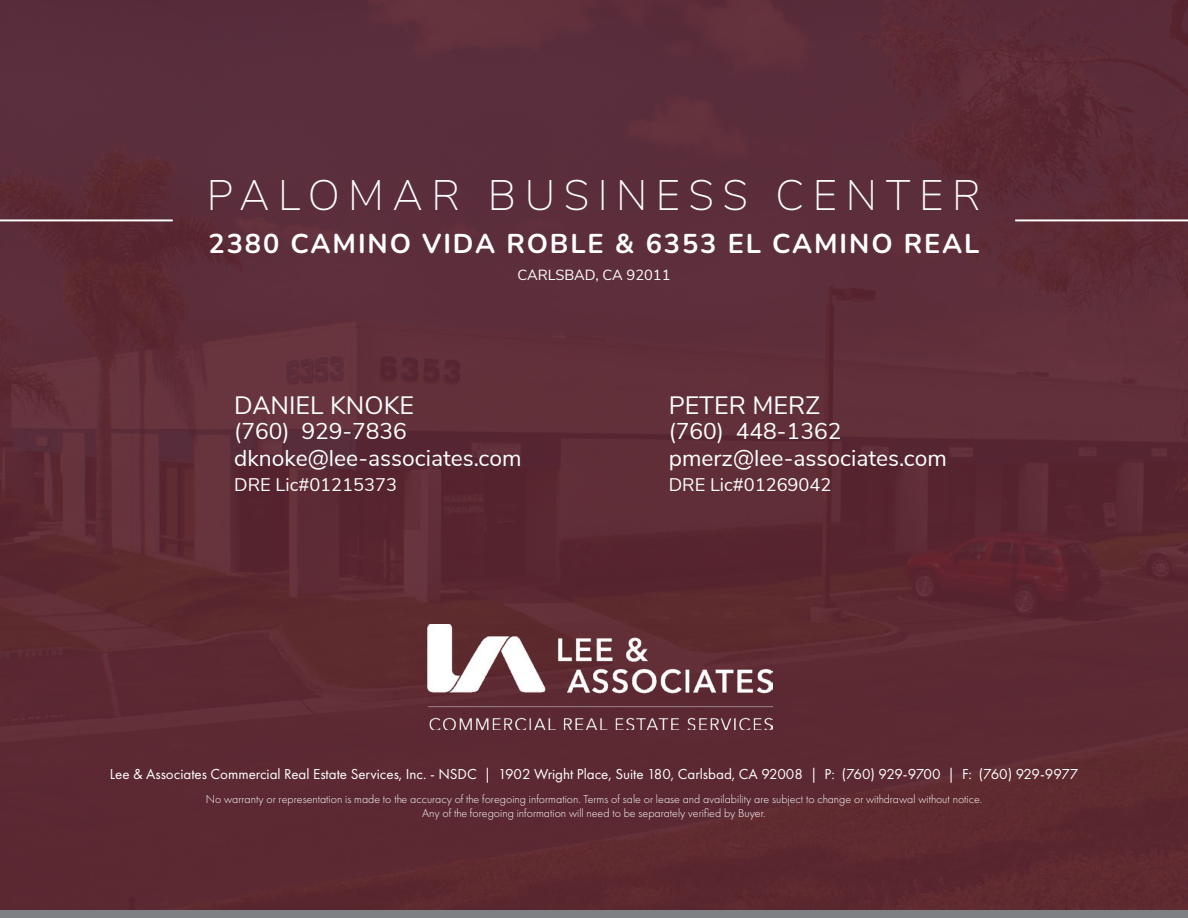
<style>
.page{position:relative;width:1188px;height:918px;background:#5c2c37}
.page>*{position:absolute;margin:0;border:0;box-sizing:border-box;transform-origin:0 0}
.t1{font:200 42.6px "Nunito Sans";letter-spacing:.2em;color:#fff}
.t2{font:700 27.15px "Nunito";letter-spacing:.07em;color:#fff}
.t3{font:25.05px "Nunito Sans";color:#fff}
.t4{font:22.8px/27.5px "Nunito Sans";color:#fff}
.t5{font:18.3px "Nunito Sans";color:#fff}
.t6{font:15px "Futura PT";color:#fff}
.t7{font:14.7px "Nunito Sans";color:#fff}
.t8{font:300 12px/14.4px "Futura PT";color:#fff;text-align:center}
</style>
<div class="page">
<img style="left:427px;top:624px;width:346px;height:105px">
<hr style="left:1015px;top:219px;width:173px;height:2px;background:#fff">
<hr style="left:0;top:219px;width:173px;height:2px;background:#fff">
<div style="left:0;top:910px;width:1188px;height:8px;background:#7e8083"></div>
<h1 class="t1" style="left:207px;top:164px;width:776px">PALOMAR BUSINESS CENTER</h1>
<h2 class="t2" style="left:209px;top:224px;width:772px">2380 CAMINO VIDA ROBLE &amp; 6353 EL CAMINO REAL</h2>
<p class="t7" style="left:517px;top:264px;width:155px">CARLSBAD, CA 92011</p>
<h3 class="t3" style="left:234px;top:387px;width:181px">DANIEL KNOKE</h3>
<h3 class="t4" style="left:234px;top:416px;width:289px">(760) 929-7836 dknoke@lee-associates.com</h3>
<h3 class="t5" style="left:234px;top:472px;width:164px">DRE Lic#01215373</h3>
<h3 class="t3" style="left:669px;top:387px;width:153px">PETER MERZ</h3>
<h3 class="t4" style="left:669px;top:416px;width:280px">(760) 448-1362 pmerz@lee-associates.com</h3>
<h3 class="t5" style="left:669px;top:472px;width:164px">DRE Lic#01269042</h3>
<p class="t6" style="left:110px;top:765px;width:970px">Lee &amp; Associates Commercial Real Estate Services, Inc. - NSDC | 1902 Wright Place, Suite 180, Carlsbad, CA 92008 | P: (760) 929-9700 | F: (760) 929-9977</p>
<p class="t8" style="left:206px;top:792px;width:778px">No warranty or representation is made to the accuracy of the foregoing information. Terms of sale or lease and availability are subject to change or withdrawal without notice.<br>Any of the foregoing information will need to be separately verified by Buyer.</p>
</div>
